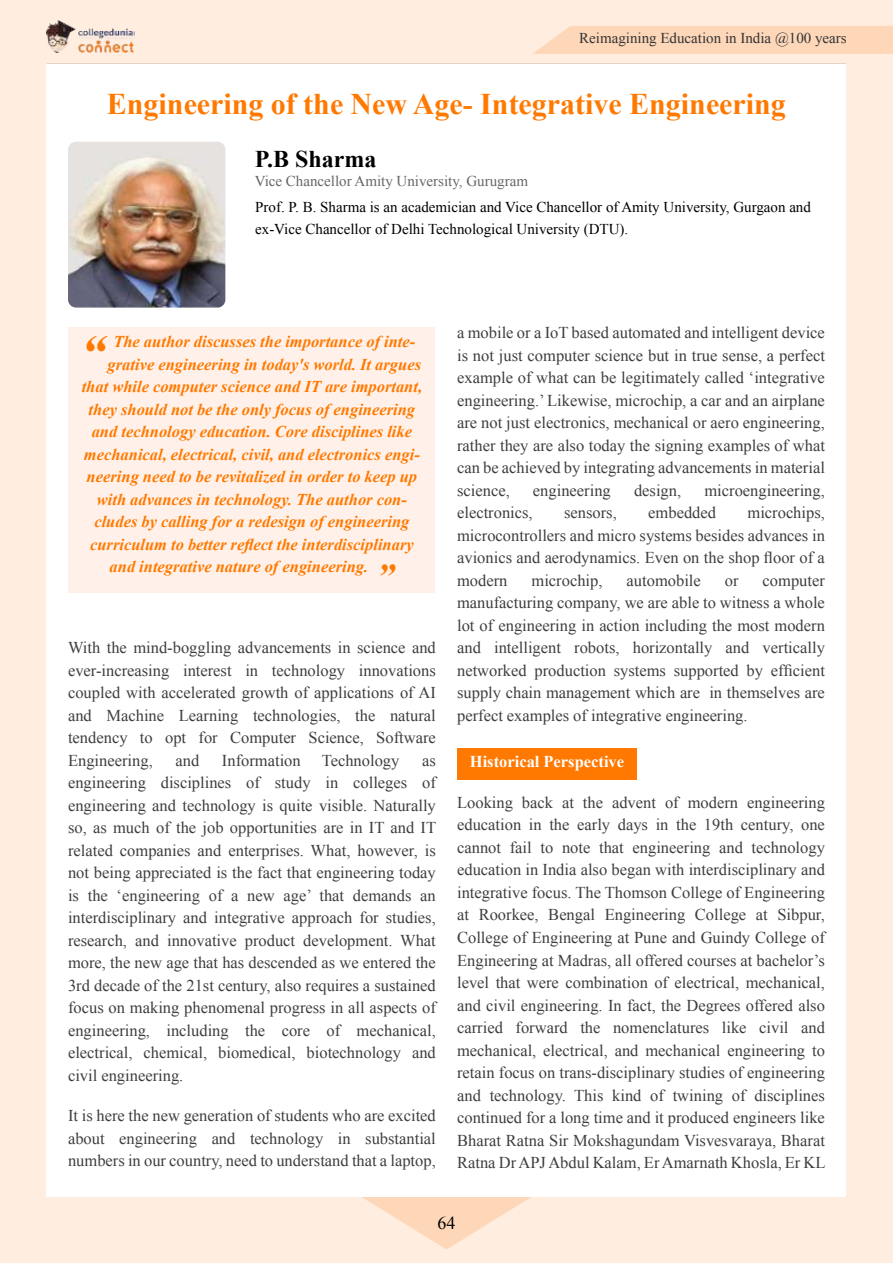
<style>
.page{position:relative;width:893px;height:1263px;background:#ffeddf}
.page>*{position:absolute;margin:0;border:0;box-sizing:border-box;transform-origin:0 0}
.t1{font:italic 700 49.65px "Times New Roman";color:#ff7900}
.t2{font:italic 700 36px "Times New Roman";color:#ff7900}
.t3{font:700 30px "Times New Roman";color:#ff7900}
.t4{font:700 24px "Times New Roman";color:#000}
.t5{font:18px "Times New Roman";color:#000}
.t6{font:16.5px/22.5px "Times New Roman";color:#3e3e3e;text-align:justify}
.t7{font:italic 700 16.5px "Times New Roman";color:#ff7900}
.t8{font:700 16.5px "Times New Roman";color:#fff}
.t9{font:15px/22.5px "Times New Roman";color:#000}
.t10{font:15px "Times New Roman";color:#666}
.t11{font:15px "Times New Roman";color:#333}
</style>
<div class="page">
<svg style="left:362px;top:1197px;width:169px;height:52px"></svg>
<img style="left:47px;top:20px;width:87px;height:32px">
<hr style="left:47px;top:1196px;width:799px;height:1px;background:#fff">
<div style="left:47px;top:64px;width:799px;height:1132px;background:#fff"></div>
<div style="left:533px;top:26px;width:360px;height:28px;background:#fed7b9"></div>
<img style="left:68px;top:142px;width:157px;height:166px;border-radius:8px">
<div style="left:68px;top:327px;width:367px;height:266px;background:#fff1ea"></div>
<div style="left:457px;top:748px;width:180px;height:31px;background:#ff7900"></div>
<p class="t11" style="left:579px;top:33px;width:269px">Reimagining Education in India @100 years</p>
<h3 class="t3" style="left:107px;top:94px;width:680px">Engineering of the New Age- Integrative Engineering</h3>
<h3 class="t4" style="left:255px;top:150px;width:123px">P.B Sharma</h3>
<p class="t10" style="left:255px;top:175px;width:275px">Vice Chancellor Amity University, Gurugram</p>
<p class="t9" style="left:255px;top:197px;width:557px">Prof. P. B. Sharma is an academician and Vice Chancellor of Amity University, Gurgaon and ex-Vice Chancellor of Delhi Technological University (DTU).</p>
<h1 class="t1" style="left:81px;top:336px;width:26px">“</h1>
<p class="t7" style="left:113px;top:336px;width:303px">The author discusses the importance of inte-</p>
<p class="t7" style="left:108px;top:358px;width:315px">grative engineering in today's world. It argues</p>
<p class="t7" style="left:82px;top:381px;width:342px">that while computer science and IT are important,</p>
<p class="t7" style="left:89px;top:403px;width:328px">they should not be the only focus of engineering</p>
<p class="t7" style="left:92px;top:426px;width:322px">and technology education. Core disciplines like</p>
<p class="t7" style="left:84px;top:448px;width:337px">mechanical, electrical, civil, and electronics engi-</p>
<p class="t7" style="left:87px;top:471px;width:332px">neering need to be revitalized in order to keep up</p>
<p class="t7" style="left:97px;top:493px;width:312px">with advances in technology. The author con-</p>
<p class="t7" style="left:94px;top:516px;width:317px">cludes by calling for a redesign of engineering</p>
<p class="t7" style="left:90px;top:538px;width:325px">curriculum to better reflect the interdisciplinary</p>
<p class="t7" style="left:110px;top:561px;width:260px">and integrative nature of engineering.</p>
<h2 class="t2" style="left:376px;top:564px;width:19px">”</h2>
<p class="t6" style="left:68px;top:638px;width:369px">With the mind-boggling advancements in science and ever-increasing interest in technology innovations coupled with accelerated growth of applications of AI and Machine Learning technologies, the natural tendency to opt for Computer Science, Software Engineering,</p>
<p class="t6" style="left:175px;top:750px;width:25px">and</p>
<p class="t6" style="left:222px;top:750px;width:80px">Information</p>
<p class="t6" style="left:322px;top:750px;width:79px">Technology</p>
<p class="t6" style="left:68px;top:750px;width:370px;text-indent:354px">as engineering disciplines of study in colleges of engineering and technology is quite visible. Naturally so, as much of the job opportunities are in IT and IT related companies and enterprises. What, however, is not being appreciated is the fact that engineering today is the ‘engineering of a new age’ that demands an interdisciplinary and integrative approach for studies, research, and innovative product development. What more, the new age that has descended as we entered the 3rd decade of the 21st century, also requires a sustained focus on making phenomenal progress in all aspects of engineering, including the core of mechanical, electrical, chemical, biomedical, biotechnology and civil engineering.</p>
<p class="t6" style="left:68px;top:1106px;width:369px">It is here the new generation of students who are excited about engineering and technology in substantial numbers in our country, need to understand that a laptop,</p>
<p class="t6" style="left:457px;top:323px;width:369px">a mobile or a IoT based automated and intelligent device is not just computer science but in true sense, a perfect example of what can be legitimately called ‘integrative engineering.’ Likewise, microchip, a car and an airplane are not just electronics, mechanical or aero engineering, rather they are also today the signing examples of what can be achieved by integrating advancements in material science,</p>
<p class="t6" style="left:533px;top:481px;width:79px">engineering</p>
<p class="t6" style="left:634px;top:481px;width:49px">design,</p>
<p class="t6" style="left:704px;top:481px;width:122px">microengineering,</p>
<p class="t6" style="left:457px;top:503px;width:369px;text-indent:290px">microchips, microcontrollers and micro systems besides advances in avionics and aerodynamics. Even on the shop floor of a modern</p>
<p class="t6" style="left:457px;top:503px;width:77px">electronics,</p>
<p class="t6" style="left:564px;top:503px;width:54px">sensors,</p>
<p class="t6" style="left:648px;top:503px;width:69px">embedded</p>
<p class="t6" style="left:532px;top:571px;width:73px">microchip,</p>
<p class="t6" style="left:627px;top:571px;width:76px">automobile</p>
<p class="t6" style="left:725px;top:571px;width:15px">or</p>
<p class="t6" style="left:457px;top:571px;width:369px;text-indent:305px">computer manufacturing company, we are able to witness a whole lot of engineering in action including the most modern and intelligent robots, horizontally and vertically networked production systems supported by efficient supply chain management which are in themselves are perfect examples of integrative engineering.</p>
<p class="t8" style="left:470px;top:756px;width:156px">Historical Perspective</p>
<p class="t6" style="left:457px;top:793px;width:370px">Looking back at the advent of modern engineering education in the early days in the 19th century, one cannot fail to note that engineering and technology education in India also began with interdisciplinary and integrative focus. The Thomson College of Engineering at Roorkee, Bengal Engineering College at Sibpur, College of Engineering at Pune and Guindy College of Engineering at Madras, all offered courses at bachelor’s level that were combination of electrical, mechanical, and civil engineering. In fact, the Degrees offered also carried forward the nomenclatures like civil and mechanical, electrical, and mechanical engineering to retain focus on trans-disciplinary studies of engineering and technology. This kind of twining of disciplines continued for a long time and it produced engineers like Bharat Ratna Sir Mokshagundam Visvesvaraya, Bharat Ratna Dr APJ Abdul Kalam, Er Amarnath Khosla, Er KL</p>
<p class="t5" style="left:437px;top:1217px;width:19px">64</p>
</div>
